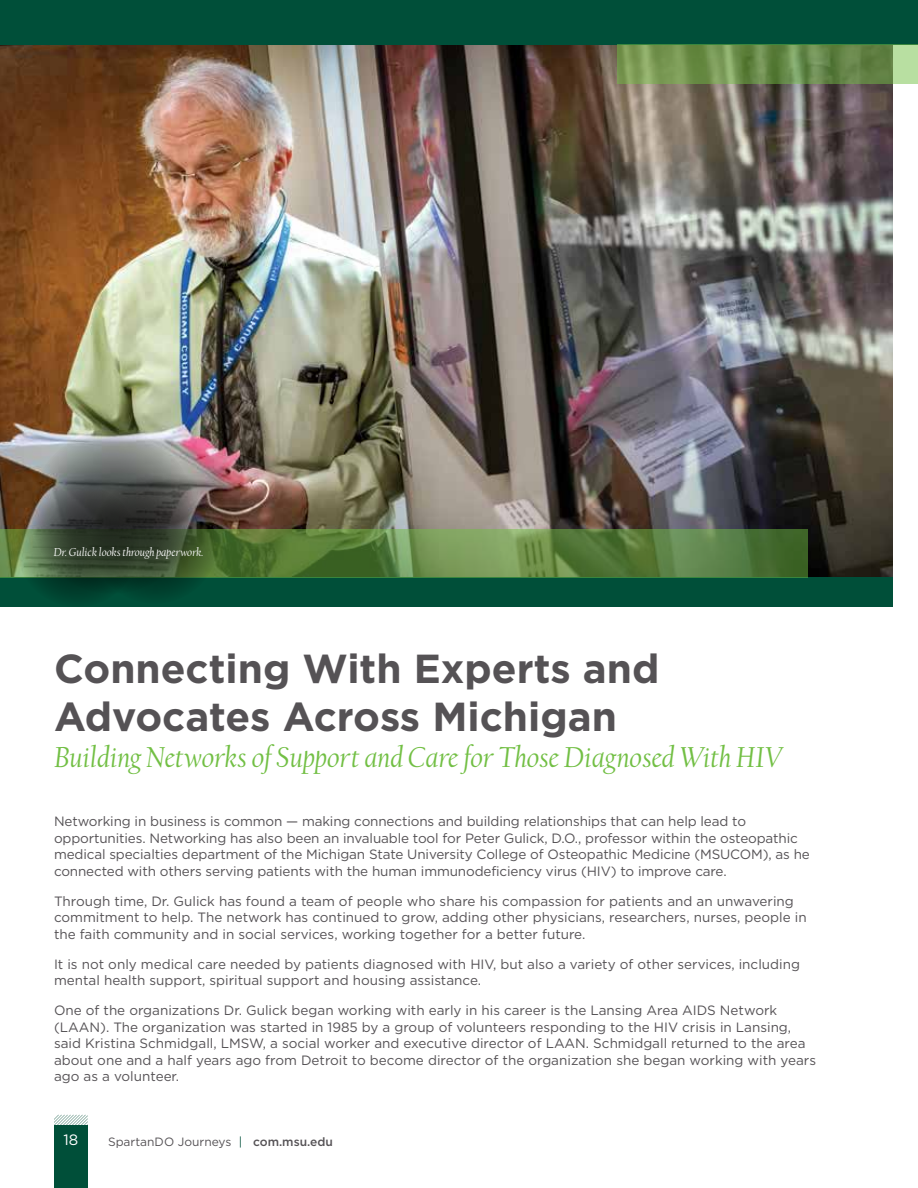
<style>
.page{position:relative;width:918px;height:1188px;background:#fff}
.page>*{position:absolute;margin:0;border:0;box-sizing:border-box;transform-origin:0 0}
.t1{font:700 40.5px/48.6px "Gotham";color:#555255}
.t2{font:italic 30px "Californian FB";color:#72bf44}
.t3{font:15px "Gotham";color:#fff}
.t4{font:13.5px/16.5px "Gotham";color:#555255}
.t5{font:italic 12px "Californian FB";color:#fff}
.t6{font:12px "Gotham";color:#555255}
.s1{color:#004f39}
.s2{font-weight:500}
</style>
<div class="page">
<img style="left:0;top:45px;width:893px;height:532px">
<div style="left:0;top:0;width:918px;height:45px;background:#004f39"></div>
<svg style="left:618px;top:45px;width:300px;height:39px;background:#739453"></svg>
<div style="left:0;top:577px;width:893px;height:30px;background:#004f39"></div>
<svg style="left:0;top:529px;width:808px;height:48px;background:#5d8041"></svg>
<svg style="left:30px;top:429px;width:165px;height:165px;background:#838681"></svg>
<svg style="left:91px;top:475px;width:128px;height:129px;background:#364a37"></svg>
<svg style="left:16px;top:483px;width:123px;height:124px;background:#394d3d"></svg>
<div style="left:54px;top:1126px;width:34px;height:62px;background:#004f39"></div>
<svg style="left:54px;top:1115px;width:34px;height:11px"></svg>
<p class="t5" style="left:54px;top:545px;width:151px">Dr. Gulick looks through paperwork.</p>
<h1 class="t1" style="left:54px;top:644px;width:607px">Connecting With Experts and<br>Advocates Across Michigan</h1>
<h2 class="t2" style="left:54px;top:740px;width:731px">Building Networks of Support and Care for Those Diagnosed With HIV</h2>
<p class="t4" style="left:54px;top:813px;width:757px">Networking in business is common — making connections and building relationships that can help lead to opportunities. Networking has also been an invaluable tool for Peter Gulick, D.O., professor within the osteopathic medical specialties department of the Michigan State University College of Osteopathic Medicine (MSUCOM), as he connected with others serving patients with the human immunodeficiency virus (HIV) to improve care.</p>
<p class="t4" style="left:54px;top:893px;width:754px">Through time, Dr. Gulick has found a team of people who share his compassion for patients and an unwavering commitment to help. The network has continued to grow, adding other physicians, researchers, nurses, people in the faith community and in social services, working together for a better future.</p>
<p class="t4" style="left:54px;top:956px;width:748px">It is not only medical care needed by patients diagnosed with HIV, but also a variety of other services, including mental health support, spiritual support and housing assistance.</p>
<p class="t4" style="left:54px;top:1002px;width:764px">One of the organizations Dr. Gulick began working with early in his career is the Lansing Area AIDS Network (LAAN). The organization was started in 1985 by a group of volunteers responding to the HIV crisis in Lansing, said Kristina Schmidgall, LMSW, a social worker and executive director of LAAN. Schmidgall returned to the area about one and a half years ago from Detroit to become director of the organization she began working with years ago as a volunteer.</p>
<p class="t3" style="left:63px;top:1130px;width:16px">18</p>
<p class="t6" style="left:108px;top:1134px;width:226px">SpartanDO Journeys <span class="s1">|</span> <span class="s2">com.msu.edu</span></p>
</div>
